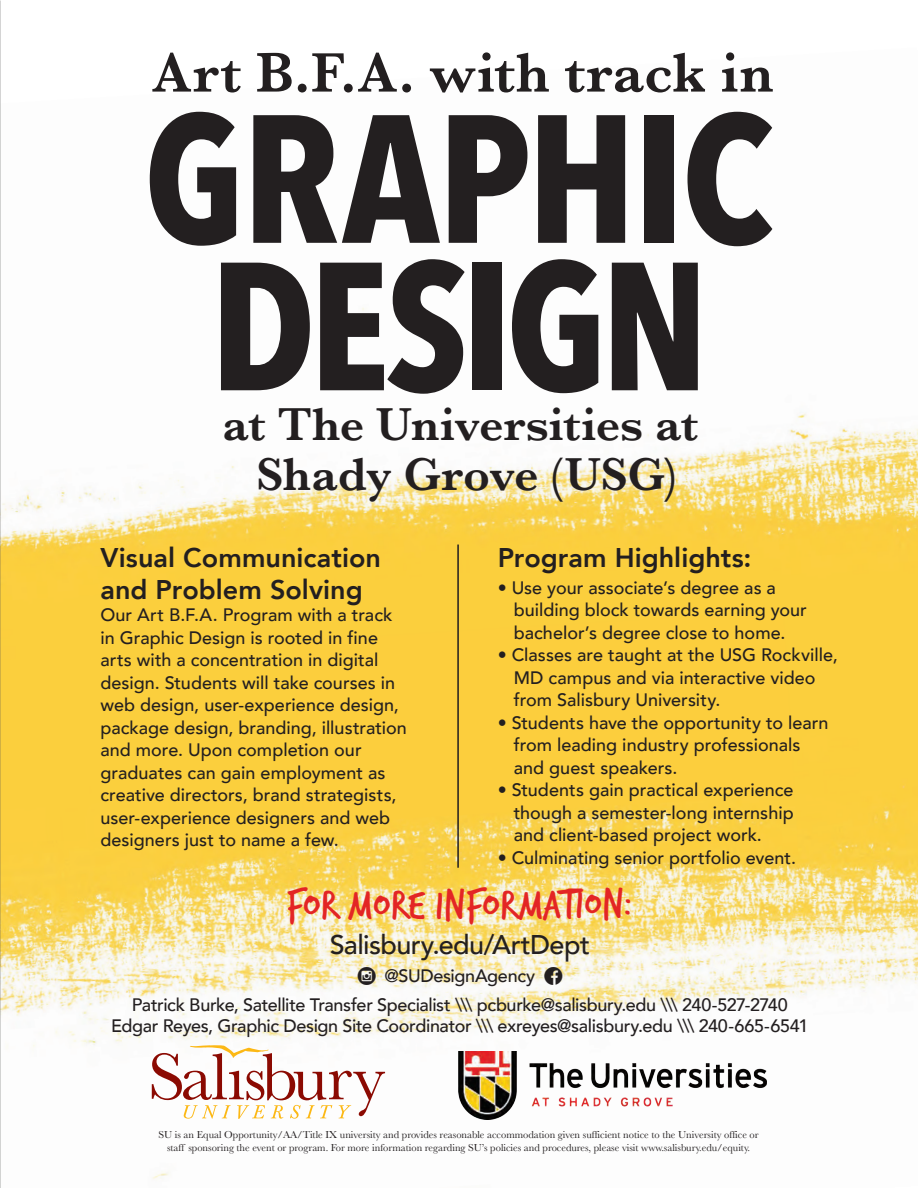
<style>
.page{position:relative;width:918px;height:1188px;background:#fff}
.page>*{position:absolute;margin:0;border:0;box-sizing:border-box;transform-origin:0 0}
.t1{font:700 180.3px/147.4px "Avenir Next Condensed";letter-spacing:-.02em;color:#231f20;text-align:center}
.t2{font:600 57.75px "Baskerville";letter-spacing:.015em;color:#231f20}
.t3{font:600 48px/49.5px "Baskerville";letter-spacing:-.01em;color:#231f20;text-align:center}
.t4{font:44.4px "Trash Hand";letter-spacing:.025em;color:#e32525}
.t5{font:800 27px/32.4px "Avenir";color:#231f20}
.t6{font:500 27px "Avenir";letter-spacing:-.02em;color:#231f20}
.t7{font:500 18px/22.5px "Avenir";color:#231f20}
.t8{font:500 18px/28.5px "Avenir";letter-spacing:-.02em;color:#231f20;text-align:center}
.t9{font:10.5px/12.6px "Baskerville";color:#231f20;text-align:center}
</style>
<div class="page">
<img style="left:0;top:11px;width:917px;height:1177px">
<img style="left:458px;top:1052px;width:309px;height:68px">
<svg style="left:152px;top:1045px;width:233px;height:74px"></svg>
<hr style="left:457px;top:545px;width:2px;height:323px;background:#231f20">
<hr style="left:917px;top:0;width:1px;height:1188px;background:#525352">
<hr style="left:0;top:0;width:918px;height:1px;background:#525352">
<svg style="left:358px;top:967px;width:18px;height:18px"></svg>
<svg style="left:544px;top:967px;width:18px;height:18px"></svg>
<p class="t2" style="left:152px;top:32px;width:623px">Art B.F.A. with track in</p>
<p class="t1" style="left:144px;top:105px;width:632px">GRAPHIC<br>DESIGN</p>
<p class="t3" style="left:223px;top:400px;width:477px">at The Universities at<br>Shady Grove (USG)</p>
<p class="t5" style="left:100px;top:541px;width:282px">Visual Communication and Problem Solving</p>
<p class="t7" style="left:100px;top:603px;width:308px">Our Art B.F.A. Program with a track in Graphic Design is rooted in fine arts with a concentration in digital design. Students will take courses in web design, user-experience design, package design, branding, illustration and more. Upon completion our graduates can gain employment as creative directors, brand strategists, user-experience designers and web designers just to name a few.</p>
<p class="t5" style="left:498px;top:541px;width:255px">Program Highlights:</p>
<p class="t7" style="left:514px;top:575px;width:295px;text-indent:-16px">• Use your associate’s degree as a building block towards earning your bachelor’s degree close to home.</p>
<p class="t7" style="left:514px;top:643px;width:325px;text-indent:-16px">• Classes are taught at the USG Rockville,<br>MD campus and via interactive video from Salisbury University.</p>
<p class="t7" style="left:514px;top:710px;width:316px;text-indent:-16px">• Students have the opportunity to learn from leading industry professionals and guest speakers.</p>
<p class="t7" style="left:514px;top:778px;width:281px;text-align:justify;text-indent:-16px">• Students gain practical experience though a semester-long internship and client-based project work.</p>
<p class="t7" style="left:498px;top:845px;width:300px">• Culminating senior portfolio event.</p>
<p class="t4" style="left:287px;top:883px;width:347px">For more information:</p>
<p class="t6" style="left:330px;top:921px;width:262px">Salisbury.edu/ArtDept</p>
<p class="t8" style="left:132px;top:961px;width:657px">@SUDesignAgency<br>Patrick Burke, Satellite Transfer Specialist \\\ pcburke@salisbury.edu \\\ 240-527-2740</p>
<p class="t8" style="left:111px;top:1010px;width:699px">Edgar Reyes, Graphic Design Site Coordinator \\\ exreyes@salisbury.edu \\\ 240-665-6541</p>
<p class="t9" style="left:158px;top:1128px;width:602px">SU is an Equal Opportunity/AA/Title IX university and provides reasonable accommodation given sufficient notice to the University office or staff sponsoring the event or program. For more information regarding SU’s policies and procedures, please visit www.salisbury.edu/equity.</p>
</div>
